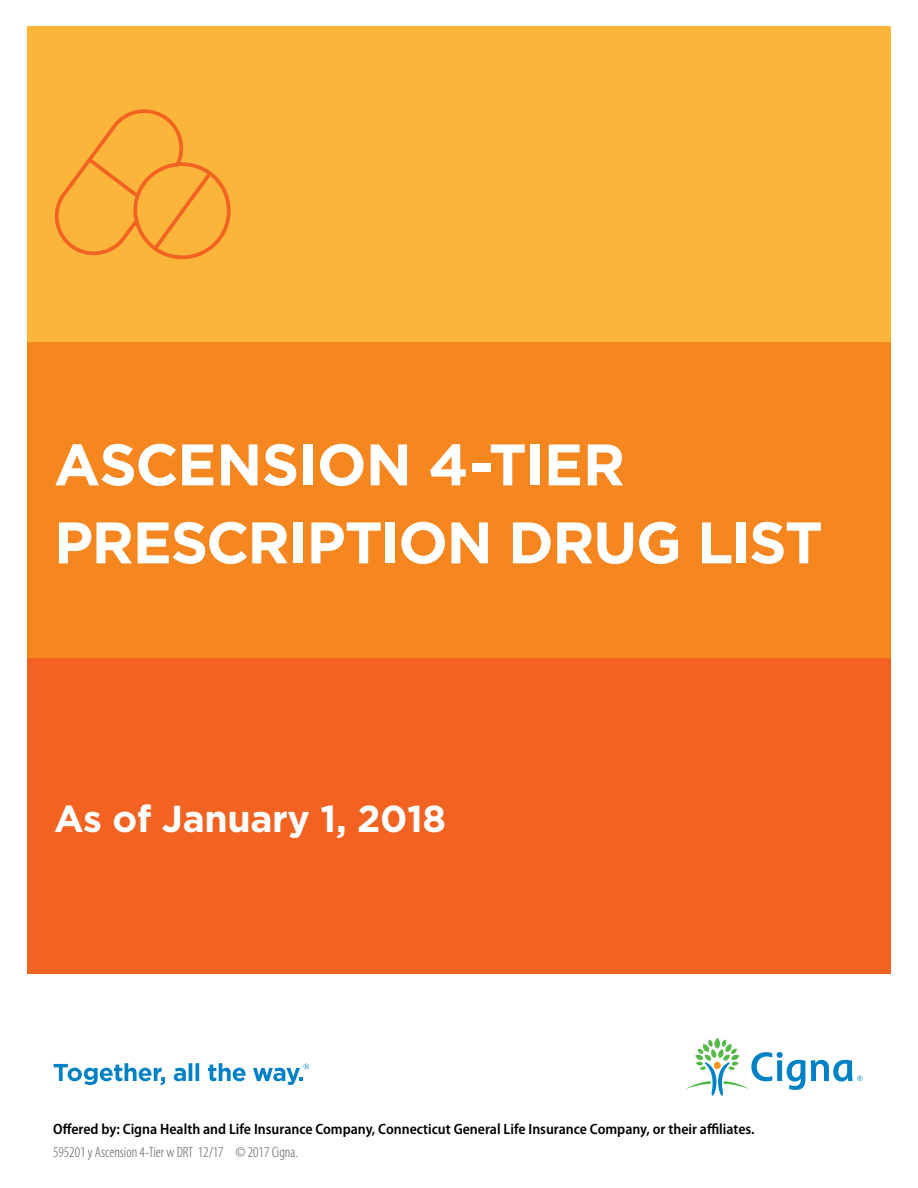
<style>
.page{position:relative;width:918px;height:1188px;background:#fff}
.page>*{position:absolute;margin:0;border:0;box-sizing:border-box;transform-origin:0 0}
.t1{font:700 58.5px/78px "Gotham";letter-spacing:-.025em;color:#fff}
.t2{font:700 37.5px "Gotham";letter-spacing:-.01em;color:#fff}
.t3{font:600 semi-condensed 15px "Myriad Pro";color:#000}
.t4{font:300 condensed 15px "Myriad Pro";color:#58595b}
</style>
<div class="page">
<svg style="left:54px;top:1063px;width:111px;height:22px"></svg>
<svg style="left:174px;top:1063px;width:25px;height:18px"></svg>
<svg style="left:208px;top:1063px;width:38px;height:18px"></svg>
<svg style="left:253px;top:1064px;width:56px;height:21px"></svg>
<svg style="left:687px;top:1038px;width:176px;height:58px"></svg>
<div style="left:27px;top:26px;width:864px;height:316px;background:#fcb53b"></div>
<div style="left:27px;top:658px;width:864px;height:316px;background:#f26322"></div>
<div style="left:27px;top:342px;width:864px;height:316px;background:#f6861f"></div>
<svg style="left:54px;top:109px;width:177px;height:151px"></svg>
<h1 class="t1" style="left:54px;top:424px;width:573px">Ascension 4-TIER<br>PRESC</h1>
<h1 class="t1" style="left:247px;top:502px;width:168px">RI PTION</h1>
<h1 class="t1" style="left:508px;top:502px;width:316px">DRUG LIST</h1>
<h2 class="t2" style="left:54px;top:797px;width:394px">As of January 1, 2018</h2>
<p class="t3" style="left:53px;top:1120px;width:703px">Offered by: Cigna Health and Life Insurance Company, Connecticut General Life Insurance Company, or their affiliates.</p>
<p class="t4" style="left:53px;top:1144px;width:246px">595201 y Ascension 4-Tier w DRT 12/17 © 2017 Cigna.</p>
</div>
